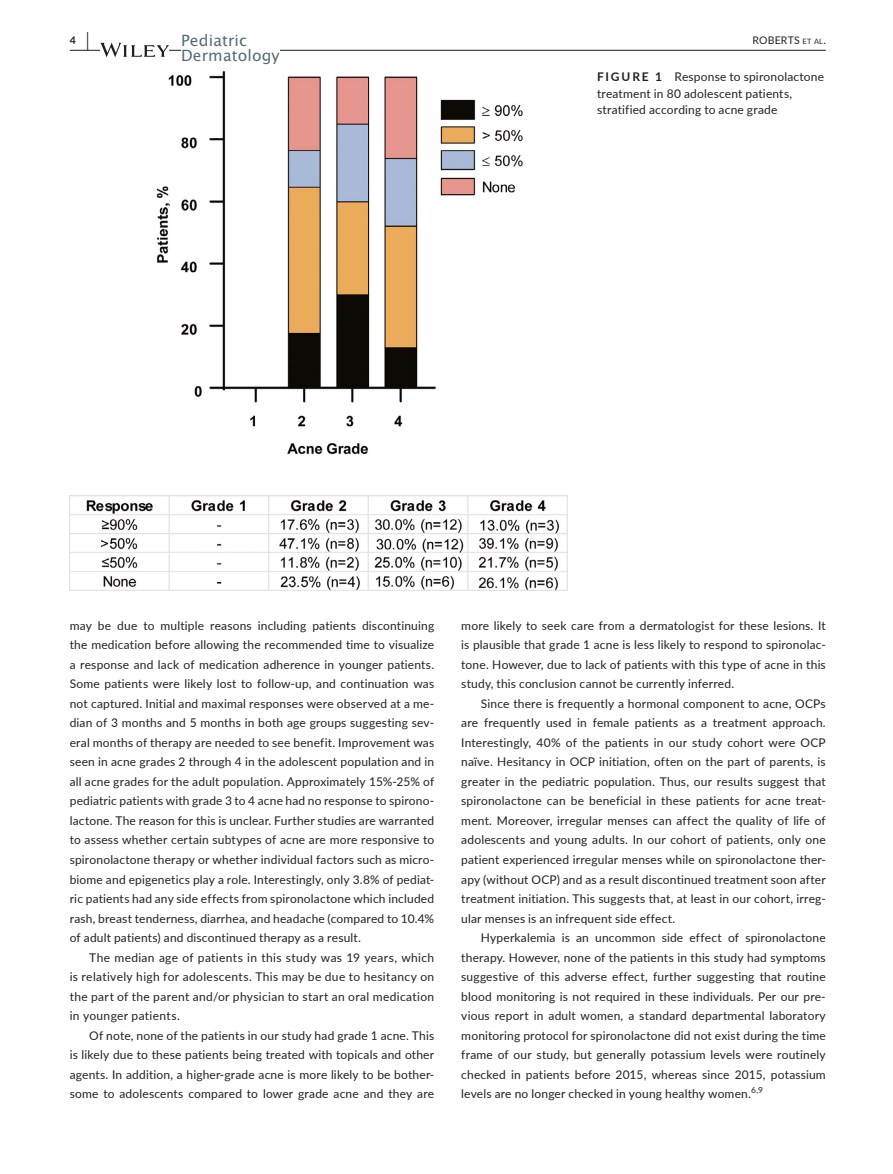
<style>
.page{position:relative;width:893px;height:1174px;background:#fff}
.page>*{position:absolute;margin:0;border:0;box-sizing:border-box;transform-origin:0 0}
.t1{font:15.45px/15px "Lucida Sans Unicode";letter-spacing:.01em;color:#546c74}
.t2{font:12px/19.5px "Lato";letter-spacing:.015em;color:#231f20;text-align:justify}
.t3{font:10.5px "Lato";letter-spacing:.02em;color:#231f20}
.t4{font:700 10.5px "Lato";color:#231f20}
.s1{font-size:19.5px}
.s2{font-size:7.35px}
.s3{font-weight:700}
</style>
<div class="page">
<hr style="left:70px;top:50px;width:756px;height:1px;background:#231f20">
<svg style="left:100px;top:43px;width:69px;height:14px"></svg>
<div style="left:181px;top:33px;width:99px;height:35px;background:#fff"></div>
<img style="left:70px;top:72px;width:497px;height:518px">
<p class="t4" style="left:70px;top:33px;width:21px">4 <span class="s1">|</span></p>
<p class="t1" style="left:181px;top:33px;width:100px">Pediatric<br>Dermatology</p>
<p class="t3" style="left:752px;top:33px;width:75px">ROBERTS <span class="s2">et al</span>.</p>
<p class="t2" style="left:597px;top:68px;width:229px;line-height:16.5px;text-align:left"><span class="s3">FIGURE 1</span> Response to spironolactone treatment in 80 adolescent patients, stratified according to acne grade</p>
<p class="t2" style="left:70px;top:615px;width:366px">may be due to multiple reasons including patients discontinuing the medication before allowing the recommended time to visualize a response and lack of medication adherence in younger patients.<br>Some patients were likely lost to follow-up, and continuation was not captured. Initial and maximal responses were observed at a me&shy;dian of 3 months and 5 months in both age groups suggesting sev&shy;eral months of therapy are needed to see benefit. Improvement was seen in acne grades 2 through 4 in the adolescent population and in all acne grades for the adult population. Approximately 15%-25% of pediatric patients with grade 3 to 4 acne had no response to spirono&shy;lactone. The reason for this is unclear. Further studies are warranted to assess whether certain subtypes of acne are more responsive to spironolactone therapy or whether individual factors such as micro&shy;biome and epigenetics play a role. Interestingly, only 3.8% of pediat&shy;ric patients had any side effects from spironolactone which included rash, breast tenderness, diarrhea, and headache (compared to 10.4% of adult patients) and discontinued therapy as a result.</p>
<p class="t2" style="left:70px;top:947px;width:366px;text-indent:20px">The median age of patients in this study was 19 years, which is relatively high for adolescents. This may be due to hesitancy on the part of the parent and/or physician to start an oral medication in younger patients.</p>
<p class="t2" style="left:70px;top:1025px;width:366px;text-indent:20px">Of note, none of the patients in our study had grade 1 acne. This is likely due to these patients being treated with topicals and other agents. In addition, a higher-grade acne is more likely to be bother&shy;some to adolescents compared to lower grade acne and they are</p>
<p class="t2" style="left:461px;top:615px;width:366px">more likely to seek care from a dermatologist for these lesions. It is plausible that grade 1 acne is less likely to respond to spironolac&shy;tone. However, due to lack of patients with this type of acne in this study, this conclusion cannot be currently inferred.</p>
<p class="t2" style="left:461px;top:693px;width:366px;text-indent:20px">Since there is frequently a hormonal component to acne, OCPs are frequently used in female patients as a treatment approach.<br>Interestingly, 40% of the patients in our study cohort were OCP naïve. Hesitancy in OCP initiation, often on the part of parents, is greater in the pediatric population. Thus, our results suggest that spironolactone can be beneficial in these patients for acne treat&shy;ment. Moreover, irregular menses can affect the quality of life of adolescents and young adults. In our cohort of patients, only one patient experienced irregular menses while on spironolactone ther&shy;apy (without OCP) and as a result discontinued treatment soon after treatment initiation. This suggests that, at least in our cohort, irreg&shy;ular menses is an infrequent side effect.</p>
<p class="t2" style="left:461px;top:927px;width:366px;text-indent:20px">Hyperkalemia is an uncommon side effect of spironolactone therapy. However, none of the patients in this study had symptoms suggestive of this adverse effect, further suggesting that routine blood monitoring is not required in these individuals. Per our pre&shy;vious report in adult women, a standard departmental laboratory monitoring protocol for spironolactone did not exist during the time frame of our study, but generally potassium levels were routinely checked in patients before 2015, whereas since 2015, potassium levels are no longer checked in young healthy women.<sup>6,9</sup></p>
</div>
